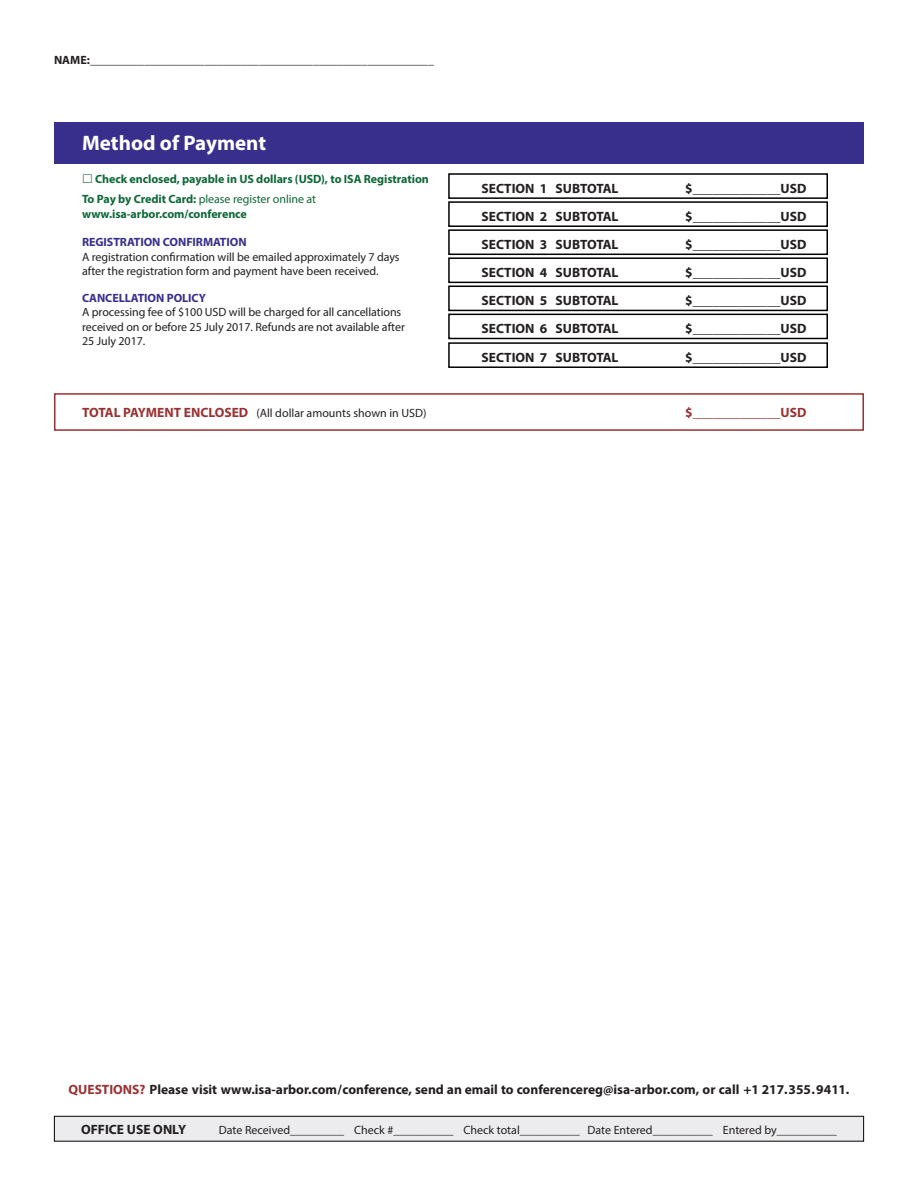
<style>
.page{position:relative;width:918px;height:1188px;background:#fff}
.page>*{position:absolute;margin:0;border:0;box-sizing:border-box;transform-origin:0 0}
.t1{font:700 21px "Myriad Pro";color:#fff}
.t2{font:700 13.5px "Myriad Pro";color:#231f20}
.t3{font:700 13.5px "Myriad Pro";color:#993233}
.t4{font:12px/14.4px "Myriad Pro";letter-spacing:-.005em;color:#231f20}
.t5{font:700 12px/14.4px "Myriad Pro";letter-spacing:-.005em;color:#0f6838}
.t6{font:700 12px "Myriad Pro";color:#231f20}
.t7{font:700 12px "Myriad Pro";letter-spacing:-.005em;color:#382f8d}
.s1{font-weight:400}
.s2{font-weight:700;font-size:13.5px;color:#993233}
.s3{color:#993233}
</style>
<div class="page">
<div style="left:54px;top:122px;width:810px;height:42px;background:#382f8d"></div>
<div style="left:448px;top:173px;width:380px;height:26px;border:2px solid #000"></div>
<div style="left:448px;top:201px;width:380px;height:26px;border:2px solid #000"></div>
<div style="left:448px;top:229px;width:380px;height:26px;border:2px solid #000"></div>
<div style="left:448px;top:257px;width:380px;height:26px;border:2px solid #000"></div>
<div style="left:448px;top:286px;width:380px;height:25px;border:2px solid #000"></div>
<div style="left:448px;top:314px;width:380px;height:25px;border:2px solid #000"></div>
<div style="left:448px;top:342px;width:380px;height:26px;border:2px solid #000"></div>
<div style="left:54px;top:393px;width:810px;height:38px;border:2px solid #993233"></div>
<div style="left:54px;top:1116px;width:810px;height:26px;background:#ececee;border:1px solid #000"></div>
<p class="t6" style="left:54px;top:52px;width:382px">NAME:_________________________________________________________</p>
<p class="t1" style="left:82px;top:129px;width:186px">Method of Payment</p>
<p class="t5" style="left:95px;top:171px;width:335px">Check enclosed, payable in US dollars (USD), to ISA Registration</p>
<p class="t5" style="left:82px;top:192px;width:236px">To Pay by Credit Card: <span class="s1">please register online at </span>www.isa-arbor.com/conference</p>
<p class="t7" style="left:82px;top:234px;width:166px">REGISTRATION CONFIRMATION</p>
<p class="t4" style="left:82px;top:249px;width:319px">A registration confirmation will be emailed approximately 7 days after the registration form and payment have been received.</p>
<p class="t7" style="left:82px;top:290px;width:125px">CANCELLATION POLICY</p>
<p class="t4" style="left:82px;top:305px;width:324px">A processing fee of $100 USD will be charged for all cancellations received on or before 25 July 2017. Refunds are not available after<br>25 July 2017.</p>
<p class="t2" style="left:482px;top:180px;width:138px">SECTION 1 SUBTOTAL</p>
<p class="t2" style="left:685px;top:180px;width:123px">$_____________USD</p>
<p class="t2" style="left:482px;top:208px;width:138px">SECTION 2 SUBTOTAL</p>
<p class="t2" style="left:685px;top:208px;width:123px">$_____________USD</p>
<p class="t2" style="left:482px;top:236px;width:138px">SECTION 3 SUBTOTAL</p>
<p class="t2" style="left:685px;top:236px;width:123px">$_____________USD</p>
<p class="t2" style="left:482px;top:264px;width:138px">SECTION 4 SUBTOTAL</p>
<p class="t2" style="left:685px;top:264px;width:123px">$_____________USD</p>
<p class="t2" style="left:482px;top:292px;width:138px">SECTION 5 SUBTOTAL</p>
<p class="t2" style="left:685px;top:292px;width:123px">$_____________USD</p>
<p class="t2" style="left:482px;top:320px;width:138px">SECTION 6 SUBTOTAL</p>
<p class="t2" style="left:685px;top:320px;width:123px">$_____________USD</p>
<p class="t2" style="left:482px;top:349px;width:138px">SECTION 7 SUBTOTAL</p>
<p class="t2" style="left:685px;top:349px;width:123px">$_____________USD</p>
<p class="t4" style="left:82px;top:406px;width:346px"><span class="s2">TOTAL PAYMENT ENCLOSED</span> (All dollar amounts shown in USD)</p>
<p class="t3" style="left:685px;top:404px;width:123px">$_____________USD</p>
<p class="t2" style="left:69px;top:1081px;width:782px"><span class="s3">QUESTIONS?</span> Please visit www.isa-arbor.com/conference, send an email to conferencereg@isa-arbor.com, or call +1 217.355.9411.</p>
<p class="t2" style="left:81px;top:1121px;width:106px">OFFICE USE ONLY</p>
<p class="t4" style="left:219px;top:1122px;width:619px">Date Received_________ Check #__________ Check total__________ Date Entered__________ Entered by__________</p>
</div>
